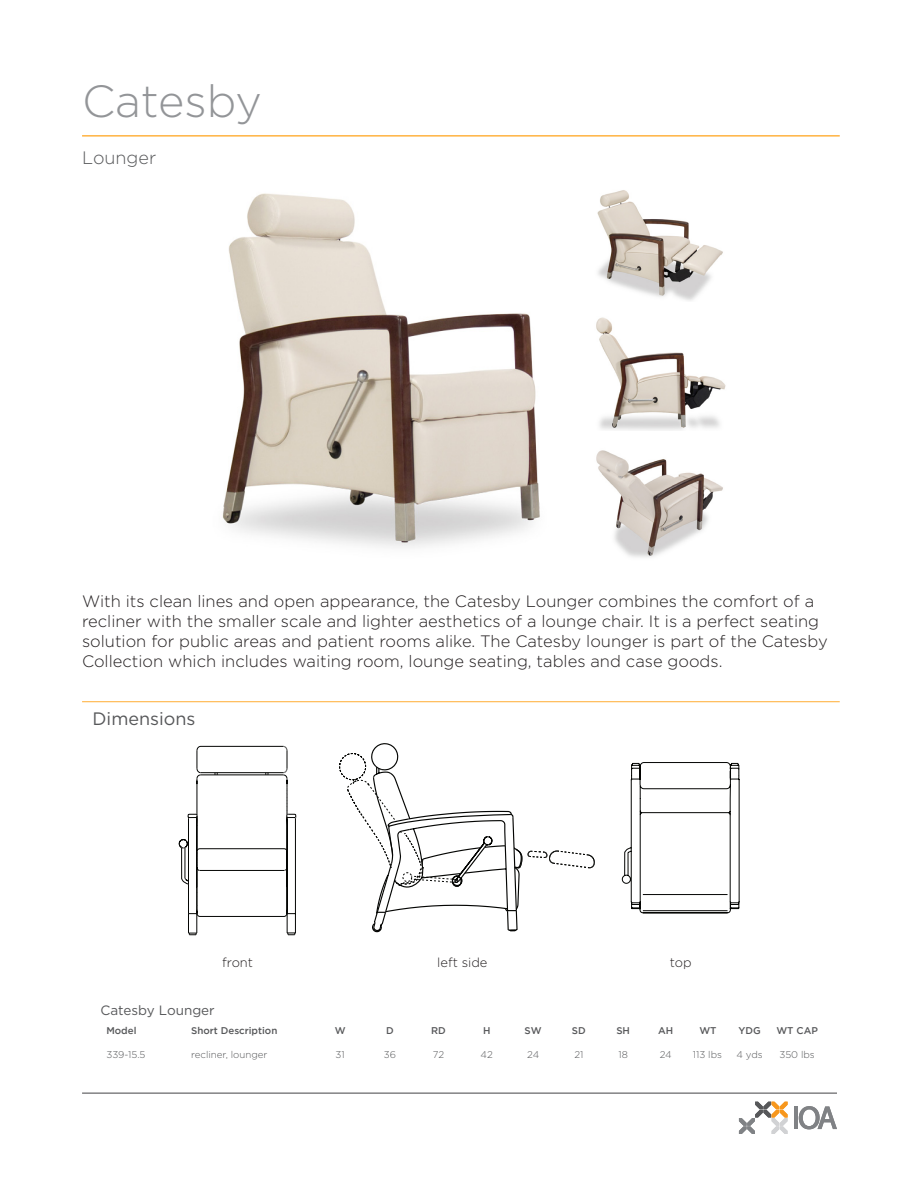
<style>
.page{position:relative;width:918px;height:1188px;background:#fff}
.page>*{position:absolute;margin:0;border:0;box-sizing:border-box;transform-origin:0 0}
.t1{font:300 45px "Gotham";color:#939598}
.t2{font:18px "Gotham";color:#57585a}
.t3{font:300 18px "Gotham";color:#57585a}
.t4{font:300 16.5px/19.8px "Gotham";color:#231f20}
.t5{font:13.5px "Gotham";color:#57585a}
.t6{font:300 12.9px "Gotham";color:#231f20}
.t7{font:300 9.75px "Gotham";color:#57585a}
.t8{font:500 9.75px "Gotham";color:#57585a}
</style>
<div class="page">
<hr style="left:82px;top:1093px;width:755px;height:1px;background:#57585a">
<hr style="left:82px;top:135px;width:758px;height:1px;background:#f90">
<svg style="left:739px;top:1102px;width:49px;height:32px"></svg>
<hr style="left:794px;top:1107px;width:4px;height:22px;background:#808285">
<svg style="left:799px;top:1106px;width:38px;height:23px"></svg>
<img style="left:222px;top:193px;width:318px;height:355px">
<hr style="left:82px;top:701px;width:758px;height:1px;background:#ffad33">
<img style="left:597px;top:190px;width:126px;height:111px">
<img style="left:596px;top:317px;width:130px;height:114px">
<img style="left:596px;top:450px;width:127px;height:108px">
<svg style="left:179px;top:746px;width:117px;height:189px"></svg>
<svg style="left:622px;top:762px;width:118px;height:151px"></svg>
<svg style="left:528px;top:850px;width:67px;height:19px"></svg>
<svg style="left:339px;top:743px;width:183px;height:189px"></svg>
<p class="t1" style="left:82px;top:73px;width:181px">Catesby</p>
<p class="t3" style="left:82px;top:146px;width:76px">Lounger</p>
<p class="t4" style="left:82px;top:591px;width:747px">With its clean lines and open appearance, the Catesby Lounger combines the comfort of a recliner with the smaller scale and lighter aesthetics of a lounge chair. It is a perfect seating solution for public areas and patient rooms alike. The Catesby lounger is part of the Catesby Collection which includes waiting room, lounge seating, tables and case goods.</p>
<p class="t2" style="left:93px;top:707px;width:105px">Dimensions</p>
<p class="t6" style="left:222px;top:954px;width:32px">front</p>
<p class="t6" style="left:437px;top:954px;width:52px">left side</p>
<p class="t6" style="left:670px;top:954px;width:23px">top</p>
<p class="t5" style="left:100px;top:1002px;width:116px">Catesby Lounger</p>
<p class="t8" style="left:106px;top:1025px;width:32px">Model</p>
<p class="t8" style="left:191px;top:1025px;width:88px">Short Description</p>
<p class="t8" style="left:335px;top:1025px;width:12px">W</p>
<p class="t8" style="left:386px;top:1025px;width:9px">D</p>
<p class="t8" style="left:431px;top:1025px;width:16px">RD</p>
<p class="t8" style="left:483px;top:1025px;width:9px">H</p>
<p class="t8" style="left:525px;top:1025px;width:19px">SW</p>
<p class="t8" style="left:572px;top:1025px;width:15px">SD</p>
<p class="t8" style="left:616px;top:1025px;width:15px">SH</p>
<p class="t8" style="left:658px;top:1025px;width:17px">AH</p>
<p class="t8" style="left:699px;top:1025px;width:19px">WT</p>
<p class="t8" style="left:738px;top:1025px;width:24px">YDG</p>
<p class="t8" style="left:776px;top:1025px;width:43px">WT CAP</p>
<p class="t7" style="left:106px;top:1048px;width:41px">339-15.5</p>
<p class="t7" style="left:191px;top:1048px;width:78px">recliner, lounger</p>
<p class="t7" style="left:336px;top:1048px;width:11px">31</p>
<p class="t7" style="left:384px;top:1048px;width:14px">36</p>
<p class="t7" style="left:433px;top:1048px;width:13px">72</p>
<p class="t7" style="left:481px;top:1048px;width:14px">42</p>
<p class="t7" style="left:527px;top:1048px;width:13px">24</p>
<p class="t7" style="left:574px;top:1048px;width:11px">21</p>
<p class="t7" style="left:618px;top:1048px;width:11px">18</p>
<p class="t7" style="left:660px;top:1048px;width:13px">24</p>
<p class="t7" style="left:693px;top:1048px;width:31px">113 lbs</p>
<p class="t7" style="left:736px;top:1048px;width:28px">4 yds</p>
<p class="t7" style="left:779px;top:1048px;width:37px">350 lbs</p>
</div>
